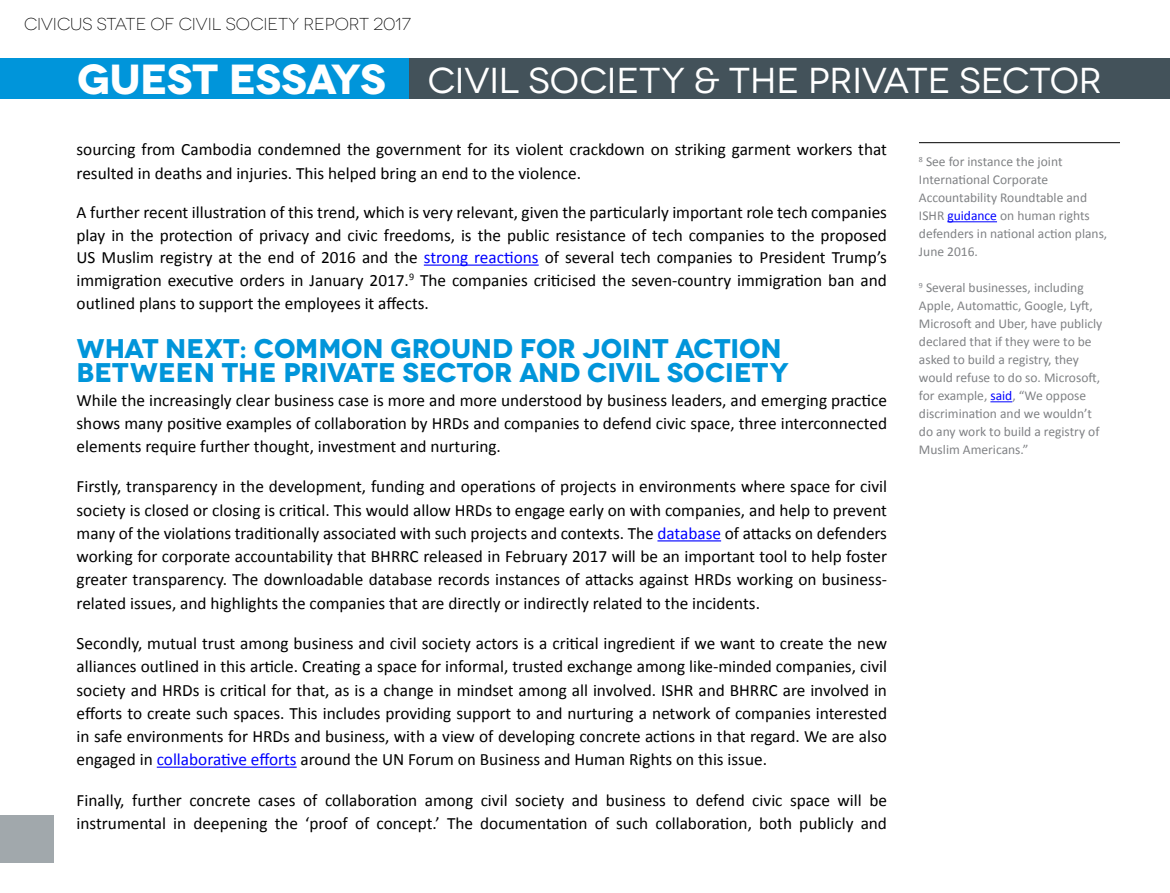
<style>
.page{position:relative;width:1170px;height:893px;background:#fff}
.page>*{position:absolute;margin:0;border:0;box-sizing:border-box;transform-origin:0 0}
.t1{font:36px "Novecentowide";color:#fff}
.t2{font:700 27px/24px "Novecentowide";color:#0095da}
.t3{font:17.25px/23.2px "Calibri";color:#000;text-align:justify}
.t4{font:300 17.25px "Novecentowide";letter-spacing:-.005em;color:#000}
.t5{font:13.5px/18px "Calibri";color:#808285}
.s1{font-weight:700;font-size:42px}
.s2{color:#00f}
</style>
<div class="page">
<div style="left:400px;top:59px;width:769px;height:40px;background:#43525a"></div>
<div style="left:0;top:815px;width:54px;height:47px;background:#a1a8ac"></div>
<div style="left:0;top:59px;width:408px;height:40px;background:#0095da"></div>
<hr style="left:1169px;top:59px;width:1px;height:40px;background:#43525a">
<hr style="left:424px;top:265px;width:114px;height:1px;background:#00f">
<hr style="left:657px;top:540px;width:64px;height:1px;background:#00f">
<hr style="left:157px;top:767px;width:140px;height:1px;background:#00f">
<hr style="left:918px;top:142px;width:201px;height:1px;background:#000">
<hr style="left:947px;top:221px;width:49px;height:1px;background:#00f">
<svg style="left:990px;top:401px;width:22px;height:1px"></svg>
<p class="t4" style="left:24px;top:14px;width:388px">CIVICUS STATE OF CIVIL SOCIETY REPORT 2017</p>
<h1 class="t1" style="left:77px;top:59px;width:1026px"><span class="s1">GUEST ESSAYS</span> CIVIL SOCIETY &amp; THE PRIVATE SECTOR</h1>
<p class="t3" style="left:77px;top:138px;width:811px">sourcing from Cambodia condemned the government for its violent crackdown on striking garment workers that resulted in deaths and injuries. This helped bring an end to the violence.</p>
<p class="t3" style="left:77px;top:201px;width:811px;line-height:22.6px">A further recent illustration of this trend, which is very relevant, given the particularly important role tech companies play in the protection of privacy and civic freedoms, is the public resistance of tech companies to the proposed US Muslim registry at the end of 2016 and the <span class="s2">strong reactions</span> of several tech companies to President Trump’s immigration executive orders in January 2017.<sup>9</sup> The companies criticised the seven-country immigration ban and outlined plans to support the employees it affects.</p>
<h2 class="t2" style="left:77px;top:337px;width:714px">WHAT NEXT: COMMON GROUND FOR JOINT ACTION<br>BETWEEN THE PRIVATE SECTOR AND CIVIL SOCIETY</h2>
<p class="t3" style="left:77px;top:388px;width:812px">While the increasingly clear business case is more and more understood by business leaders, and emerging practice shows many positive examples of collaboration by HRDs and companies to defend civic space, three interconnected elements require further thought, investment and nurturing.</p>
<p class="t3" style="left:77px;top:475px;width:812px">Firstly, transparency in the development, funding and operations of projects in environments where space for civil society is closed or closing is critical. This would allow HRDs to engage early on with companies, and help to prevent many of the violations traditionally associated with such projects and contexts. The <span class="s2">database</span> of attacks on defenders working for corporate accountability that BHRRC released in February 2017 will be an important tool to help foster greater transparency. The downloadable database records instances of attacks against HRDs working on business&shy;related issues, and highlights the companies that are directly or indirectly related to the incidents.</p>
<p class="t3" style="left:77px;top:632px;width:812px">Secondly, mutual trust among business and civil society actors is a critical ingredient if we want to create the new alliances outlined in this article. Creating a space for informal, trusted exchange among like-minded companies, civil society and HRDs is critical for that, as is a change in mindset among all involved. ISHR and BHRRC are involved in efforts to create such spaces. This includes providing support to and nurturing a network of companies interested in safe environments for HRDs and business, with a view of developing concrete actions in that regard. We are also engaged in <span class="s2">collaborative efforts</span> around the UN Forum on Business and Human Rights on this issue.</p>
<p class="t3" style="left:77px;top:788px;width:812px">Finally, further concrete cases of collaboration among civil society and business to defend civic space will be instrumental in deepening the ‘proof of concept.’ The documentation of such collaboration, both publicly and</p>
<p class="t5" style="left:918px;top:153px;width:190px"><sup>8</sup> See for instance the joint<br>International Corporate<br>Accountability Roundtable and<br>ISHR <span class="s2">guidance</span> on human rights defenders in national action plans,<br>June 2016.</p>
<p class="t5" style="left:918px;top:279px;width:185px"><sup>9</sup> Several businesses, including<br>Apple, Automattic, Google, Lyft,<br>Microsoft and Uber, have publicly declared that if they were to be asked to build a registry, they would refuse to do so. Microsoft, for example, <span class="s2">said</span>, “We oppose discrimination and we wouldn’t do any work to build a registry of<br>Muslim Americans.”</p>
</div>
